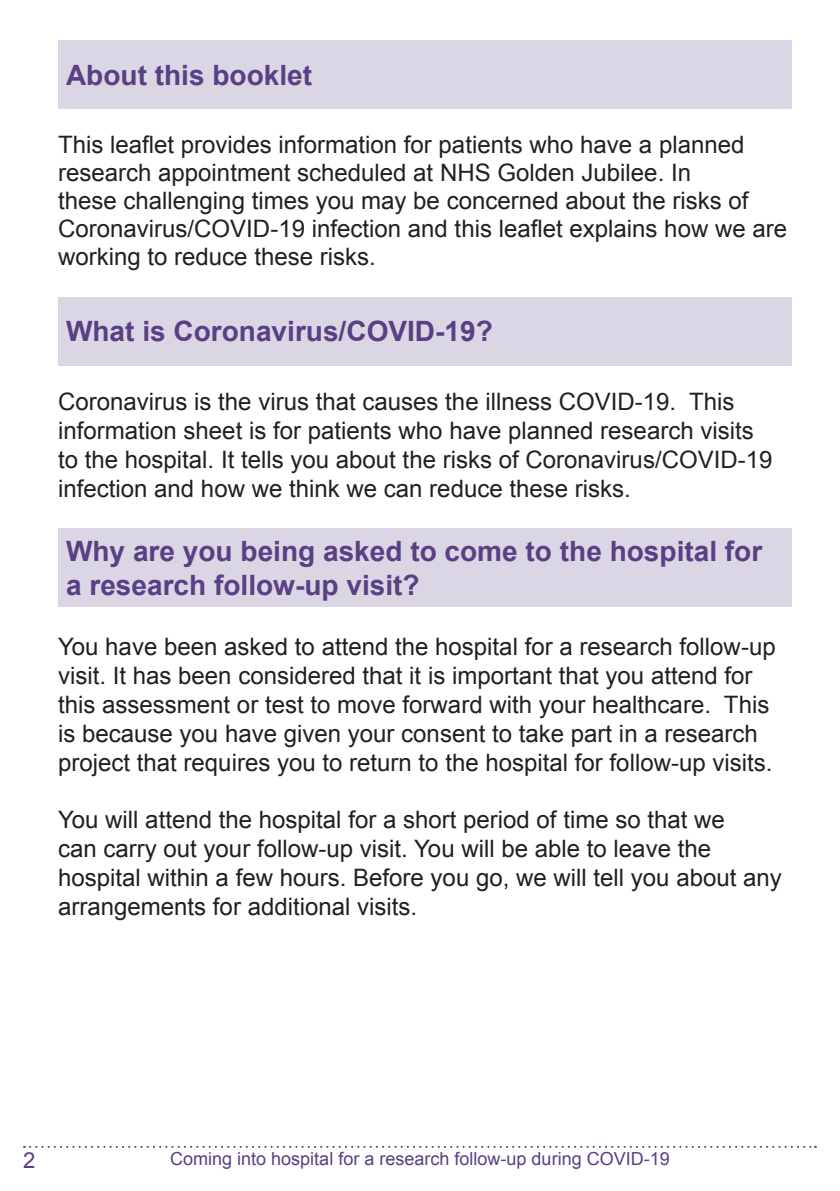
<style>
.page{position:relative;width:840px;height:1191px;background:#fff}
.page>*{position:absolute;margin:0;border:0;box-sizing:border-box;transform-origin:0 0}
.t1{font:700 28px/33.6px "Arial";color:#593f84}
.t2{font:24px/28.8px "Arial";color:#231f20}
.t3{font:22px "Arial";color:#593f84}
.t4{font:18px "Arial";color:#593f84}
</style>
<div class="page">
<svg style="left:24px;top:1145px;width:791px;height:2px"></svg>
<div style="left:58px;top:40px;width:732px;height:69px;background:#dbd6e4"></div>
<div style="left:58px;top:297px;width:732px;height:68px;background:#dbd6e4"></div>
<div style="left:58px;top:528px;width:732px;height:78px;background:#dbd6e4"></div>
<p class="t1" style="left:66px;top:59px;width:247px">About this booklet</p>
<p class="t2" style="left:58px;top:131px;width:730px;line-height:28px">This leaflet provides information for patients who have a planned research appointment scheduled at NHS Golden Jubilee. In<br>these challenging times you may be concerned about the risks of Coronavirus/COVID-19 infection and this leaflet explains how we are working to reduce these risks.</p>
<p class="t1" style="left:66px;top:315px;width:428px">What is Coronavirus/COVID-19?</p>
<p class="t2" style="left:58px;top:387px;width:715px">Coronavirus is the virus that causes the illness COVID-19. This information sheet is for patients who have planned research visits to the hospital. It tells you about the risks of Coronavirus/COVID-19 infection and how we think we can reduce these risks.</p>
<p class="t1" style="left:66px;top:535px;width:697px">Why are you being asked to come to the hospital for a research follow-up visit?</p>
<p class="t2" style="left:58px;top:633px;width:718px">You have been asked to attend the hospital for a research follow-up visit. It has been considered that it is important that you attend for this assessment or test to move forward with your healthcare. This is because you have given your consent to take part in a research project that requires you to return to the hospital for follow-up visits.</p>
<p class="t2" style="left:58px;top:805px;width:724px">You will attend the hospital for a short period of time so that we<br>can carry out your follow-up visit. You will be able to leave the hospital within a few hours. Before you go, we will tell you about any arrangements for additional visits.</p>
<p class="t3" style="left:23px;top:1145px;width:14px">2</p>
<p class="t4" style="left:170px;top:1146px;width:501px">Coming into hospital for a research follow-up during COVID-19</p>
</div>
